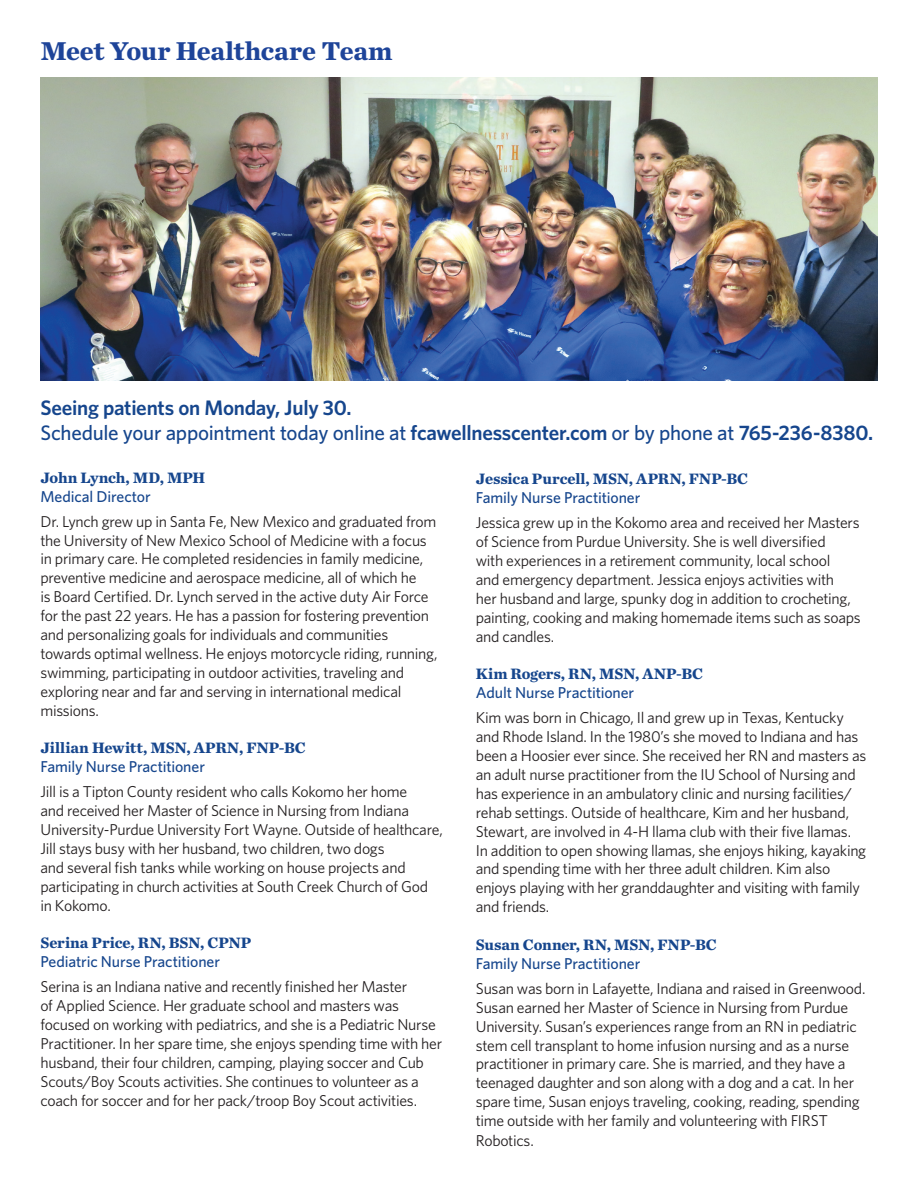
<style>
.page{position:relative;width:918px;height:1188px;background:#fff}
.page>*{position:absolute;margin:0;border:0;box-sizing:border-box;transform-origin:0 0}
.t1{font:700 27px "Chronicle Text G1";letter-spacing:-.01em;color:#1e4499}
.t2{font:600 21px/25.2px "Whitney";letter-spacing:-.01em;color:#16468d}
.t3{font:15.75px/18.9px "Whitney";letter-spacing:-.02em;color:#231f20}
.t4{font:700 15.75px "Chronicle Text G2";letter-spacing:-.01em;color:#16468d}
.t5{font:500 15.75px "Whitney";letter-spacing:-.005em;color:#16468d}
.s1{font-weight:500}
</style>
<div class="page">
<img style="left:40px;top:78px;width:838px;height:302px">
<h1 class="t1" style="left:40px;top:30px;width:354px">Meet Your Healthcare Team</h1>
<h2 class="t2" style="left:40px;top:395px;width:834px">Seeing patients on Monday, July 30.<br><span class="s1">Schedule your appointment today online at</span> fcawellnesscenter.com <span class="s1">or by phone at</span> 765-236-8380.</h2>
<p class="t4" style="left:40px;top:465px;width:166px">John Lynch, MD, MPH</p>
<p class="t5" style="left:40px;top:486px;width:112px">Medical Director</p>
<p class="t3" style="left:40px;top:511px;width:398px">Dr. Lynch grew up in Santa Fe, New Mexico and graduated from the University of New Mexico School of Medicine with a focus in primary care. He completed residencies in family medicine, preventive medicine and aerospace medicine, all of which he<br>is Board Certified. Dr. Lynch served in the active duty Air Force for the past 22 years. He has a passion for fostering prevention and personalizing goals for individuals and communities towards optimal wellness. He enjoys motorcycle riding, running, swimming, participating in outdoor activities, traveling and exploring near and far and serving in international medical missions.</p>
<p class="t4" style="left:40px;top:735px;width:267px">Jillian Hewitt, MSN, APRN, FNP-BC</p>
<p class="t5" style="left:40px;top:756px;width:166px">Family Nurse Practitioner</p>
<p class="t3" style="left:40px;top:782px;width:404px">Jill is a Tipton County resident who calls Kokomo her home<br>and received her Master of Science in Nursing from Indiana University-Purdue University Fort Wayne. Outside of healthcare, Jill stays busy with her husband, two children, two dogs<br>and several fish tanks while working on house projects and participating in church activities at South Creek Church of God in Kokomo.</p>
<p class="t4" style="left:40px;top:930px;width:212px">Serina Price, RN, BSN, CPNP</p>
<p class="t5" style="left:40px;top:951px;width:181px">Pediatric Nurse Practitioner</p>
<p class="t3" style="left:40px;top:977px;width:403px">Serina is an Indiana native and recently finished her Master<br>of Applied Science. Her graduate school and masters was focused on working with pediatrics, and she is a Pediatric Nurse Practitioner. In her spare time, she enjoys spending time with her husband, their four children, camping, playing soccer and Cub Scouts/Boy Scouts activities. She continues to volunteer as a coach for soccer and for her pack/troop Boy Scout activities.</p>
<p class="t4" style="left:476px;top:466px;width:274px">Jessica Purcell, MSN, APRN, FNP-BC</p>
<p class="t5" style="left:476px;top:487px;width:166px">Family Nurse Practitioner</p>
<p class="t3" style="left:476px;top:513px;width:387px">Jessica grew up in the Kokomo area and received her Masters of Science from Purdue University. She is well diversified<br>with experiences in a retirement community, local school<br>and emergency department. Jessica enjoys activities with<br>her husband and large, spunky dog in addition to crocheting, painting, cooking and making homemade items such as soaps and candles.</p>
<p class="t4" style="left:476px;top:661px;width:229px">Kim Rogers, RN, MSN, ANP-BC</p>
<p class="t5" style="left:476px;top:682px;width:160px">Adult Nurse Practitioner</p>
<p class="t3" style="left:476px;top:708px;width:392px">Kim was born in Chicago, Il and grew up in Texas, Kentucky and Rhode Island. In the 1980’s she moved to Indiana and has been a Hoosier ever since. She received her RN and masters as an adult nurse practitioner from the IU School of Nursing and has experience in an ambulatory clinic and nursing facilities/ rehab settings. Outside of healthcare, Kim and her husband, Stewart, are involved in 4-H llama club with their five llamas.<br>In addition to open showing llamas, she enjoys hiking, kayaking and spending time with her three adult children. Kim also enjoys playing with her granddaughter and visiting with family and friends.</p>
<p class="t4" style="left:476px;top:932px;width:243px">Susan Conner, RN, MSN, FNP-BC</p>
<p class="t5" style="left:476px;top:953px;width:166px">Family Nurse Practitioner</p>
<p class="t3" style="left:476px;top:978px;width:391px">Susan was born in Lafayette, Indiana and raised in Greenwood.<br>Susan earned her Master of Science in Nursing from Purdue University. Susan’s experiences range from an RN in pediatric stem cell transplant to home infusion nursing and as a nurse practitioner in primary care. She is married, and they have a teenaged daughter and son along with a dog and a cat. In her spare time, Susan enjoys traveling, cooking, reading, spending time outside with her family and volunteering with FIRST Robotics.</p>
</div>
